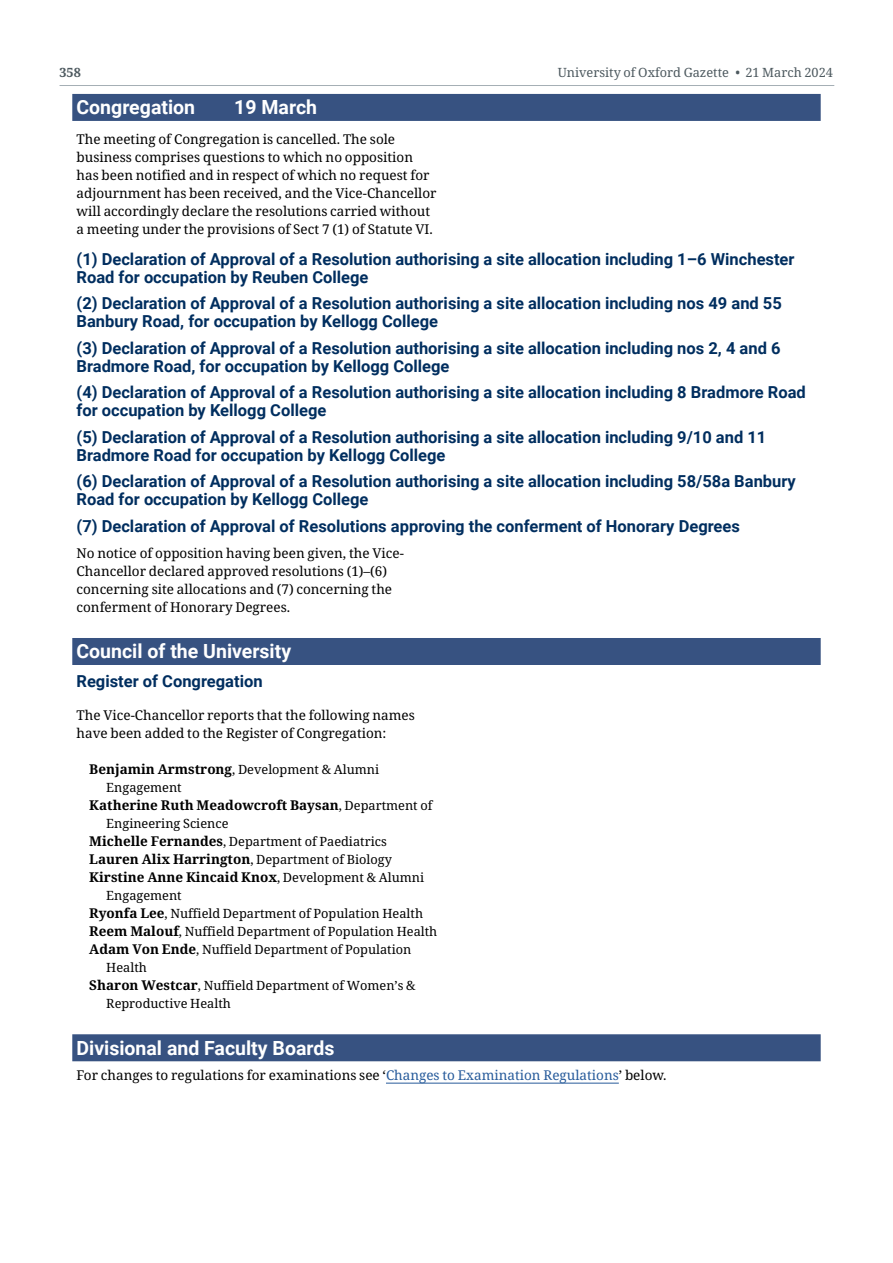
<style>
.page{position:relative;width:893px;height:1263px;background:#fff}
.page>*{position:absolute;margin:0;border:0;box-sizing:border-box;transform-origin:0 0}
.H2_Subject_head{font:700 19.5px "Roboto";color:#fff}
.H2_Subject_head_non-ToC{font:700 19.5px "Roboto";color:#fff}
.H3_Bold_Head{font:700 16.5px/18px "Roboto";color:#002e5f}
.G_Body_text{font:13.5px/18px "Noto Serif";color:#000}
.Congregation_names{font:700 13.5px "Noto Serif";color:#000}
.G_Blurb{font:13.5px/18px "Noto Serif";color:#000}
.G_Body_text_span{font:13.5px "Noto Serif";color:#000}
.Congregation_names-2{font:12.75px/18px "Noto Serif";color:#000}
.t1{font:12.75px "Noto Serif";color:#4d595f}
.t2{font:700 12.75px "Noto Serif";color:#4d595f}
.s1{font-weight:700;font-size:13.5px}
.s2{font-weight:400;font-size:12.75px}
.s3{color:#275b9b}
</style>
<div class="page">
<hr style="left:60px;top:85px;width:774px;height:1px;background:#a5afb5">
<div style="left:72px;top:94px;width:749px;height:27px;background:#375281"></div>
<div style="left:72px;top:638px;width:749px;height:27px;background:#375281"></div>
<div style="left:72px;top:1034px;width:749px;height:27px;background:#375281"></div>
<hr style="left:386px;top:1083px;width:233px;height:1px;background:#275b9b">
<p class="t2" style="left:60px;top:64px;width:23px">358</p>
<p class="t1" style="left:558px;top:64px;width:277px">University of Oxford Gazette • 21 March 2024</p>
<h2 class="H2_Subject_head" style="left:77px;top:94px;width:120px">Congregation</h2>
<h2 class="H2_Subject_head" style="left:234px;top:94px;width:84px">19 March</h2>
<p class="G_Body_text" style="left:77px;top:131px;width:362px">The meeting of Congregation is cancelled. The sole business comprises questions to which no opposition has been notified and in respect of which no request for adjournment has been received, and the Vice-Chancellor will accordingly declare the resolutions carried without a meeting under the provisions of Sect 7 (1) of Statute VI.</p>
<h3 class="H3_Bold_Head" style="left:77px;top:249px;width:719px">(1) Declaration of Approval of a Resolution authorising a site allocation including 1–6 Winchester<br>Road for occupation by Reuben College</h3>
<h3 class="H3_Bold_Head" style="left:77px;top:294px;width:707px">(2) Declaration of Approval of a Resolution authorising a site allocation including nos 49 and 55<br>Banbury Road, for occupation by Kellogg College</h3>
<h3 class="H3_Bold_Head" style="left:77px;top:338px;width:705px">(3) Declaration of Approval of a Resolution authorising a site allocation including nos 2, 4 and 6<br>Bradmore Road, for occupation by Kellogg College</h3>
<h3 class="H3_Bold_Head" style="left:77px;top:383px;width:731px">(4) Declaration of Approval of a Resolution authorising a site allocation including 8 Bradmore Road for occupation by Kellogg College</h3>
<h3 class="H3_Bold_Head" style="left:77px;top:427px;width:691px">(5) Declaration of Approval of a Resolution authorising a site allocation including 9/10 and 11<br>Bradmore Road for occupation by Kellogg College</h3>
<h3 class="H3_Bold_Head" style="left:77px;top:472px;width:721px">(6) Declaration of Approval of a Resolution authorising a site allocation including 58/58a Banbury<br>Road for occupation by Kellogg College</h3>
<h3 class="H3_Bold_Head" style="left:77px;top:516px;width:665px">(7) Declaration of Approval of Resolutions approving the conferment of Honorary Degrees</h3>
<p class="G_Body_text" style="left:77px;top:545px;width:329px">No notice of opposition having been given, the Vice-Chancellor declared approved resolutions (1)–(6) concerning site allocations and (7) concerning the conferment of Honorary Degrees.</p>
<h2 class="H2_Subject_head" style="left:77px;top:638px;width:216px">Council of the University</h2>
<h3 class="H3_Bold_Head" style="left:77px;top:672px;width:188px">Register of Congregation</h3>
<p class="G_Blurb" style="left:77px;top:707px;width:340px">The Vice-Chancellor reports that the following names have been added to the Register of Congregation:</p>
<p class="Congregation_names-2" style="left:106px;top:761px;width:274px;text-indent:-17px"><span class="s1">Benjamin Armstrong</span>, Development &amp; Alumni<br>Engagement</p>
<p class="Congregation_names" style="left:89px;top:796px;width:345px">Katherine Ruth Meadowcroft Baysan<span class="s2">, Department of</span></p>
<p class="Congregation_names-2" style="left:106px;top:815px;width:124px">Engineering Science</p>
<p class="Congregation_names-2" style="left:89px;top:833px;width:299px"><span class="s1">Michelle Fernandes</span>, Department of Paediatrics</p>
<p class="Congregation_names" style="left:89px;top:850px;width:304px">Lauren Alix Harrington<span class="s2">, Department of Biology</span></p>
<p class="Congregation_names" style="left:89px;top:868px;width:336px">Kirstine Anne Kincaid Knox<span class="s2">, Development &amp; Alumni</span></p>
<p class="Congregation_names-2" style="left:106px;top:887px;width:77px">Engagement</p>
<p class="Congregation_names-2" style="left:89px;top:905px;width:335px"><span class="s1">Ryonfa Lee</span>, Nuffield Department of Population Health</p>
<p class="Congregation_names-2" style="left:89px;top:923px;width:350px"><span class="s1">Reem Malouf</span>, Nuffield Department of Population Health</p>
<p class="Congregation_names-2" style="left:106px;top:941px;width:307px;text-indent:-17px"><span class="s1">Adam Von Ende</span>, Nuffield Department of Population<br>Health</p>
<p class="Congregation_names-2" style="left:106px;top:977px;width:311px;text-indent:-17px"><span class="s1">Sharon Westcar</span>, Nuffield Department of Women’s &amp;<br>Reproductive Health</p>
<h2 class="H2_Subject_head_non-ToC" style="left:77px;top:1034px;width:259px">Divisional and Faculty Boards</h2>
<p class="G_Body_text_span" style="left:77px;top:1066px;width:591px">For changes to regulations for examinations see ‘<span class="s3">Changes to Examination Regulations</span>’ below.</p>
</div>
